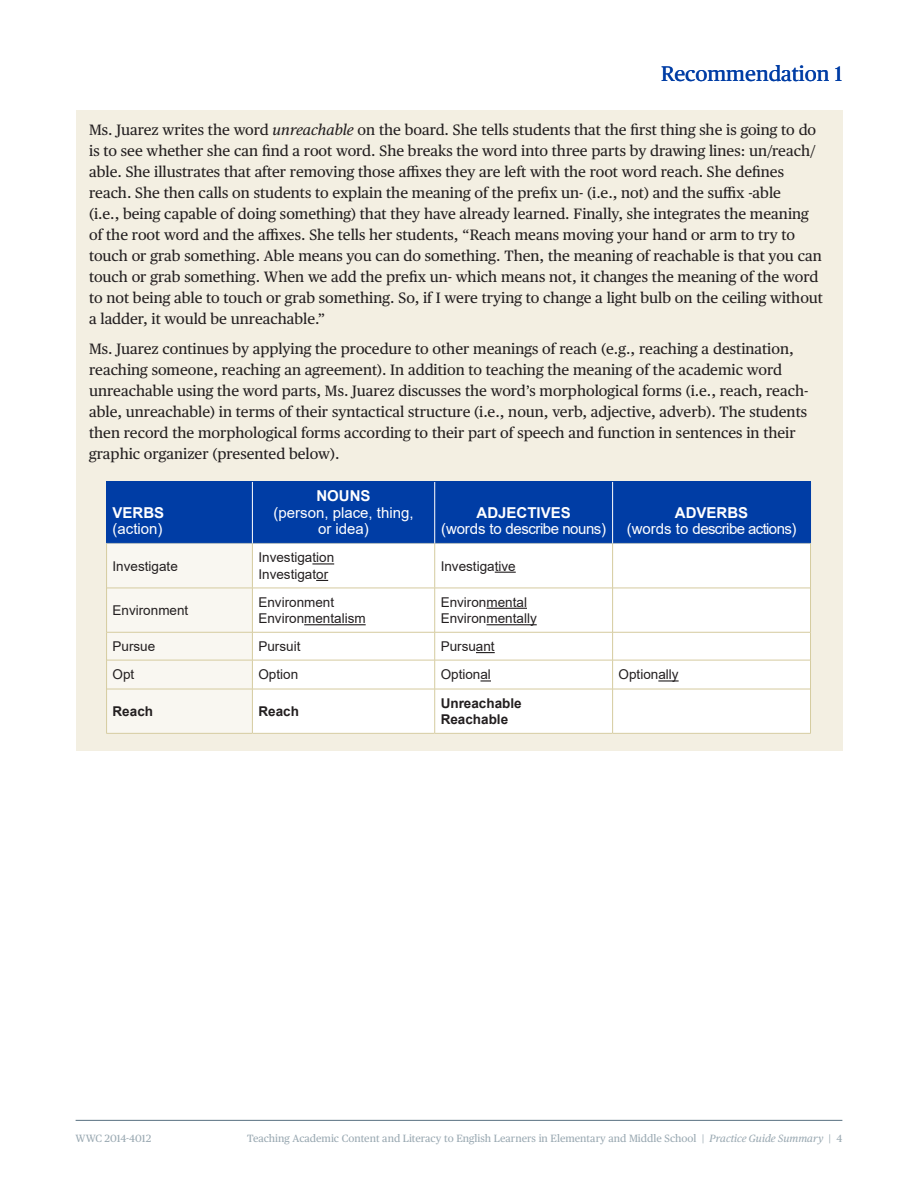
<style>
.page{position:relative;width:918px;height:1188px;background:#fff}
.page>*{position:absolute;margin:0;border:0;box-sizing:border-box;transform-origin:0 0}
.t1{font:21px "Publico Text";color:#003da5}
.t2{font:15px/21px "Publico Text";color:#231f20}
.t3{font:15px/16.5px "Arial";letter-spacing:-.01em;color:#fff}
.t4{font:15px/16.5px "Arial";letter-spacing:-.03em;color:#fff;text-align:center}
.t5{font:15px/16.5px "Arial";letter-spacing:-.04em;color:#fff;text-align:center}
.t6{font:13.5px/16.5px "Arial";color:#231f20}
.t7{font:700 13.5px/16.5px "Arial";color:#231f20}
.t8{font:10.5px "Publico Text";color:#9aa9b2}
.s1{font-style:italic}
.s2{font-weight:700}
</style>
<div class="page">
<hr style="left:76px;top:1120px;width:766px;height:1px;background:#576f7f">
<div style="left:76px;top:110px;width:766px;height:641px;background:#f3efe2"></div>
<div style="left:107px;top:482px;width:145px;height:61px;background:#003da5"></div>
<div style="left:252px;top:482px;width:183px;height:61px;background:#003da5"></div>
<div style="left:435px;top:482px;width:178px;height:61px;background:#003da5"></div>
<div style="left:613px;top:482px;width:198px;height:61px;background:#003da5"></div>
<div style="left:107px;top:543px;width:145px;height:45px;background:#f9f7f1"></div>
<div style="left:107px;top:588px;width:145px;height:44px;background:#f9f7f1"></div>
<div style="left:107px;top:632px;width:145px;height:28px;background:#f9f7f1"></div>
<div style="left:107px;top:660px;width:145px;height:29px;background:#f9f7f1"></div>
<div style="left:107px;top:689px;width:145px;height:44px;background:#f9f7f1"></div>
<div style="left:252px;top:543px;width:183px;height:45px;background:#fff"></div>
<div style="left:435px;top:543px;width:178px;height:45px;background:#fff"></div>
<div style="left:613px;top:543px;width:198px;height:45px;background:#fff"></div>
<div style="left:252px;top:588px;width:183px;height:44px;background:#fff"></div>
<div style="left:435px;top:588px;width:178px;height:44px;background:#fff"></div>
<div style="left:613px;top:588px;width:198px;height:44px;background:#fff"></div>
<div style="left:252px;top:632px;width:183px;height:28px;background:#fff"></div>
<div style="left:435px;top:632px;width:178px;height:28px;background:#fff"></div>
<div style="left:613px;top:632px;width:198px;height:28px;background:#fff"></div>
<div style="left:252px;top:660px;width:183px;height:29px;background:#fff"></div>
<div style="left:435px;top:660px;width:178px;height:29px;background:#fff"></div>
<div style="left:613px;top:660px;width:198px;height:29px;background:#fff"></div>
<div style="left:252px;top:689px;width:183px;height:44px;background:#fff"></div>
<div style="left:435px;top:689px;width:178px;height:44px;background:#fff"></div>
<div style="left:613px;top:689px;width:198px;height:44px;background:#fff"></div>
<hr style="left:252px;top:482px;width:1px;height:61px;background:#fff">
<hr style="left:434px;top:482px;width:1px;height:61px;background:#fff">
<hr style="left:612px;top:482px;width:1px;height:61px;background:#fff">
<hr style="left:106px;top:482px;width:1px;height:61px;background:#003da5">
<hr style="left:106px;top:481px;width:146px;height:1px;background:#003da5">
<hr style="left:252px;top:481px;width:183px;height:1px;background:#003da5">
<hr style="left:435px;top:481px;width:178px;height:1px;background:#003da5">
<hr style="left:613px;top:481px;width:198px;height:1px;background:#003da5">
<hr style="left:106px;top:543px;width:146px;height:1px;background:#abb7bf">
<hr style="left:252px;top:543px;width:183px;height:1px;background:#abb7bf">
<hr style="left:435px;top:543px;width:178px;height:1px;background:#abb7bf">
<hr style="left:613px;top:543px;width:198px;height:1px;background:#abb7bf">
<hr style="left:106px;top:544px;width:1px;height:44px;background:#d5cb9f">
<hr style="left:252px;top:544px;width:1px;height:44px;background:#d5cb9f">
<hr style="left:434px;top:544px;width:1px;height:44px;background:#d5cb9f">
<hr style="left:612px;top:544px;width:1px;height:44px;background:#d5cb9f">
<hr style="left:810px;top:544px;width:1px;height:44px;background:#d5cb9f">
<hr style="left:106px;top:588px;width:1px;height:44px;background:#d5cb9f">
<svg style="left:106px;top:632px;width:1px;height:57px"></svg>
<hr style="left:107px;top:588px;width:145px;height:1px;background:#d5cb9f">
<hr style="left:107px;top:632px;width:145px;height:1px;background:#d5cb9f">
<hr style="left:107px;top:660px;width:145px;height:1px;background:#d5cb9f">
<hr style="left:252px;top:588px;width:1px;height:44px;background:#d5cb9f">
<svg style="left:252px;top:633px;width:1px;height:56px"></svg>
<hr style="left:252px;top:588px;width:183px;height:1px;background:#d5cb9f">
<hr style="left:252px;top:632px;width:183px;height:1px;background:#d5cb9f">
<hr style="left:252px;top:660px;width:183px;height:1px;background:#d5cb9f">
<hr style="left:434px;top:588px;width:1px;height:44px;background:#d5cb9f">
<svg style="left:434px;top:632px;width:1px;height:57px"></svg>
<hr style="left:435px;top:588px;width:178px;height:1px;background:#d5cb9f">
<hr style="left:435px;top:632px;width:178px;height:1px;background:#d5cb9f">
<hr style="left:435px;top:660px;width:178px;height:1px;background:#d5cb9f">
<hr style="left:612px;top:588px;width:1px;height:44px;background:#d5cb9f">
<svg style="left:612px;top:632px;width:1px;height:57px"></svg>
<hr style="left:613px;top:588px;width:197px;height:1px;background:#d5cb9f">
<hr style="left:810px;top:588px;width:1px;height:44px;background:#d5cb9f">
<svg style="left:810px;top:632px;width:1px;height:57px"></svg>
<hr style="left:613px;top:632px;width:197px;height:1px;background:#d5cb9f">
<hr style="left:613px;top:660px;width:197px;height:1px;background:#d5cb9f">
<hr style="left:106px;top:689px;width:1px;height:44px;background:#d5cb9f">
<hr style="left:107px;top:689px;width:145px;height:1px;background:#d5cb9f">
<hr style="left:106px;top:733px;width:146px;height:1px;background:#d5cb9f">
<hr style="left:252px;top:689px;width:1px;height:44px;background:#d5cb9f">
<hr style="left:252px;top:689px;width:183px;height:1px;background:#d5cb9f">
<hr style="left:252px;top:733px;width:183px;height:1px;background:#d5cb9f">
<hr style="left:434px;top:689px;width:1px;height:44px;background:#d5cb9f">
<hr style="left:435px;top:689px;width:178px;height:1px;background:#d5cb9f">
<hr style="left:435px;top:733px;width:178px;height:1px;background:#d5cb9f">
<hr style="left:612px;top:689px;width:1px;height:44px;background:#d5cb9f">
<hr style="left:613px;top:689px;width:197px;height:1px;background:#d5cb9f">
<hr style="left:810px;top:689px;width:1px;height:44px;background:#d5cb9f">
<hr style="left:613px;top:733px;width:198px;height:1px;background:#d5cb9f">
<hr style="left:312px;top:563px;width:22px;height:2px;background:#231f20">
<svg style="left:316px;top:580px;width:12px;height:1px"></svg>
<svg style="left:495px;top:572px;width:21px;height:1px"></svg>
<hr style="left:304px;top:624px;width:62px;height:1px;background:#231f20">
<hr style="left:486px;top:608px;width:41px;height:1px;background:#231f20">
<hr style="left:486px;top:624px;width:51px;height:1px;background:#231f20">
<svg style="left:476px;top:652px;width:19px;height:1px"></svg>
<svg style="left:480px;top:680px;width:11px;height:2px"></svg>
<hr style="left:658px;top:680px;width:21px;height:2px;background:#231f20">
<h1 class="t1" style="left:661px;top:58px;width:183px">Recommendation 1</h1>
<p class="t2" style="left:89px;top:118px;width:735px">Ms. Juarez writes the word <span class="s1">unreachable</span> on the board. She tells students that the frst thing she is going to do is to see whether she can fnd a root word. She breaks the word into three parts by drawing lines: un/reach/ able. She illustrates that after removing those afxes they are left with the root word reach. She defnes reach. She then calls on students to explain the meaning of the prefx un- (i.e., not) and the sufx -able<br>(i.e., being capable of doing something) that they have already learned. Finally, she integrates the meaning of the root word and the afxes. She tells her students, “Reach means moving your hand or arm to try to touch or grab something. Able means you can do something. Then, the meaning of reachable is that you can touch or grab something. When we add the prefx un- which means not, it changes the meaning of the word to not being able to touch or grab something. So, if I were trying to change a light bulb on the ceiling without a ladder, it would be unreachable.”</p>
<p class="t2" style="left:89px;top:337px;width:721px">Ms. Juarez continues by applying the procedure to other meanings of reach (e.g., reaching a destination, reaching someone, reaching an agreement). In addition to teaching the meaning of the academic word unreachable using the word parts, Ms. Juarez discusses the word’s morphological forms (i.e., reach, reach&shy;able, unreachable) in terms of their syntactical structure (i.e., noun, verb, adjective, adverb). The students then record the morphological forms according to their part of speech and function in sentences in their graphic organizer (presented below).</p>
<p class="t3" style="left:113px;top:504px;width:53px"><span class="s2">VERBS </span>(action)</p>
<p class="t3" style="left:274px;top:488px;width:142px;text-align:center"><span class="s2">NOUNS<br></span>(person, place, thing, or idea)</p>
<p class="t4" style="left:441px;top:504px;width:166px"><span class="s2">ADJECTIVES<br></span>(words to describe nouns)</p>
<p class="t5" style="left:627px;top:504px;width:171px"><span class="s2">ADVERBS<br></span>(words to describe actions)</p>
<p class="t6" style="left:113px;top:558px;width:67px">Investigate</p>
<p class="t6" style="left:258px;top:549px;width:77px">Investigation<br>Investigator</p>
<p class="t6" style="left:441px;top:558px;width:77px">Investigative</p>
<p class="t6" style="left:113px;top:602px;width:77px">Environment</p>
<p class="t6" style="left:258px;top:594px;width:109px">Environment<br>Environmentalism</p>
<p class="t6" style="left:441px;top:594px;width:98px">Environmental<br>Environmentally</p>
<p class="t6" style="left:113px;top:638px;width:44px">Pursue</p>
<p class="t6" style="left:258px;top:638px;width:44px">Pursuit</p>
<p class="t6" style="left:441px;top:638px;width:56px">Pursuant</p>
<p class="t6" style="left:113px;top:666px;width:23px">Opt</p>
<p class="t6" style="left:258px;top:666px;width:41px">Option</p>
<p class="t6" style="left:441px;top:666px;width:52px">Optional</p>
<p class="t6" style="left:619px;top:666px;width:62px">Optionally</p>
<p class="t7" style="left:113px;top:703px;width:42px">Reach</p>
<p class="t7" style="left:258px;top:703px;width:42px">Reach</p>
<p class="t7" style="left:441px;top:695px;width:83px">Unreachable<br>Reachable</p>
<p class="t8" style="left:76px;top:1130px;width:77px">WWC 2014-4012</p>
<p class="t8" style="left:247px;top:1130px;width:597px">Teaching Academic Content and Literacy to English Learners in Elementary and Middle School | <span class="s1">Practice Guide Summary</span> | 4</p>
</div>
